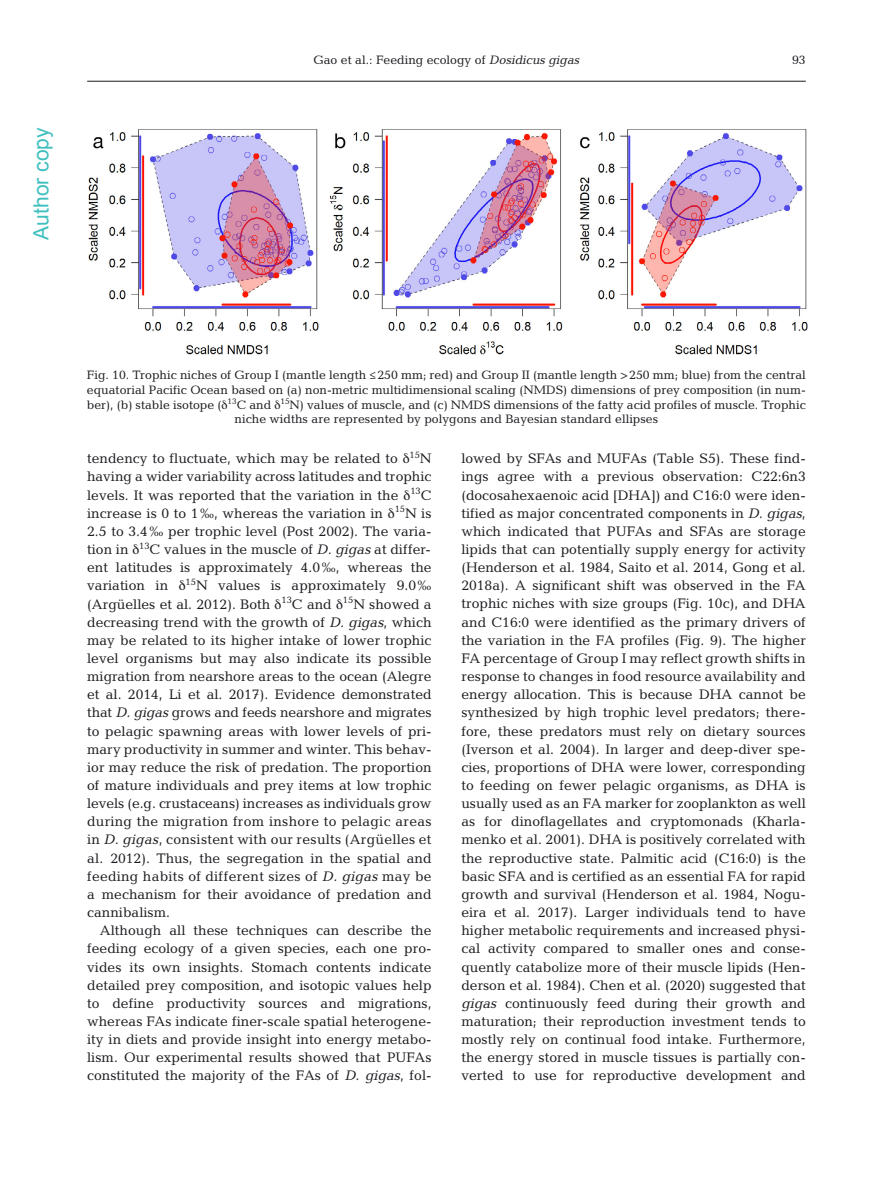
<style>
.page{position:relative;width:893px;height:1178px;background:#fff}
.page>*{position:absolute;margin:0;border:0;box-sizing:border-box;transform-origin:0 0}
.t1{font:21px "Arial";color:#40bfbf}
.t2{font:13.95px/18.1px "Candida Pro";color:#1b1c20;text-align:justify}
.t3{font:12.3px/14.7px "Candida Pro";color:#1b1c20;text-align:center}
.s1{font-family:"Oblique Straight Plain"}
</style>
<div class="page">
<hr style="left:87px;top:81px;width:719px;height:1px;background:#1b1c20">
<img style="left:88px;top:129px;width:720px;height:226px">
<h1 class="t1" style="left:27px;top:240px;width:114px;rotate:-90deg">Author copy</h1>
<p class="t3" style="left:314px;top:53px;width:267px">Gao et al.: Feeding ecology of <span class="s1">Dosidicus gigas</span></p>
<p class="t3" style="left:792px;top:54px;width:15px">93</p>
<p class="t3" style="left:87px;top:369px;width:720px">Fig. 10. Trophic niches of Group I (mantle length ≤250 mm; red) and Group II (mantle length &gt;250 mm; blue) from the central equatorial Pacific Ocean based on (a) non-metric multidimensional scaling (NMDS) dimensions of prey composition (in num&shy;ber), (b) stable isotope ( <sup>13</sup>C and <sup>15</sup>N) values of muscle, and (c) NMDS dimensions of the fatty acid profiles of muscle. Trophic niche widths are represented by polygons and Bayesian standard ellipses</p>
<p class="t2" style="left:87px;top:451px;width:346px">tendency to fluctuate, which may be related to <sup>15</sup>N having a wider variability across latitudes and trophic levels. It was reported that the variation in the <sup>13</sup>C increase is 0 to 1‰, whereas the variation in <sup>15</sup>N is 2.5 to 3.4‰ per trophic level (Post 2002). The varia&shy;tion in <sup>13</sup>C values in the muscle of <span class="s1">D. gigas</span> at differ&shy;ent latitudes is approximately 4.0‰, whereas the variation in <sup>15</sup>N values is approximately 9.0‰ (Argüelles et al. 2012). Both <sup>13</sup>C and <sup>15</sup>N showed a decreasing trend with the growth of <span class="s1">D. gigas</span>, which may be related to its higher intake of lower trophic level organisms but may also indicate its possible migration from nearshore areas to the ocean (Alegre et al. 2014, Li et al. 2017). Evidence demonstrated that <span class="s1">D. gigas</span> grows and feeds nearshore and migrates to pelagic spawning areas with lower levels of pri&shy;mary productivity in summer and winter. This behav&shy;ior may reduce the risk of predation. The proportion of mature individuals and prey items at low trophic levels (e.g. crustaceans) increases as individuals grow during the migration from inshore to pelagic areas in <span class="s1">D. gigas</span>, consistent with our results (Argüelles et al. 2012). Thus, the segregation in the spatial and feeding habits of different sizes of <span class="s1">D. gigas</span> may be a mechanism for their avoidance of predation and cannibalism.</p>
<p class="t2" style="left:87px;top:923px;width:346px;text-indent:13px">Although all these techniques can describe the feeding ecology of a given species, each one pro&shy;vides its own insights. Stomach contents indicate detailed prey composition, and isotopic values help to define productivity sources and migrations, whereas FAs indicate finer-scale spatial heterogene&shy;ity in diets and provide insight into energy metabo&shy;lism. Our experimental results showed that PUFAs constituted the majority of the FAs of <span class="s1">D. gigas</span>, fol-</p>
<p class="t2" style="left:461px;top:451px;width:346px">lowed by SFAs and MUFAs (Table S5). These find&shy;ings agree with a previous observation: C22:6n3 (docosahexaenoic acid [DHA]) and C16:0 were iden&shy;tified as major concentrated components in <span class="s1">D. gigas</span>, which indicated that PUFAs and SFAs are storage lipids that can potentially supply energy for activity (Henderson et al. 1984, Saito et al. 2014, Gong et al.<br>2018a). A significant shift was observed in the FA trophic niches with size groups (Fig. 10c), and DHA and C16:0 were identified as the primary drivers of the variation in the FA profiles (Fig. 9). The higher FA percentage of Group I may reflect growth shifts in response to changes in food resource availability and energy allocation. This is because DHA cannot be synthesized by high trophic level predators; there&shy;fore, these predators must rely on dietary sources (Iverson et al. 2004). In larger and deep-diver spe&shy;cies, proportions of DHA were lower, corresponding to feeding on fewer pelagic organisms, as DHA is usually used as an FA marker for zooplankton as well as for dinoflagellates and cryptomonads (Kharla&shy;menko et al. 2001). DHA is positively correlated with the reproductive state. Palmitic acid (C16:0) is the basic SFA and is certified as an essential FA for rapid growth and survival (Henderson et al. 1984, Nogu - eira et al. 2017). Larger individuals tend to have higher metabolic requirements and increased physi&shy;cal activity compared to smaller ones and conse&shy;quently catabolize more of their muscle lipids (Hen&shy;derson et al. 1984). Chen et al. (2020) suggested that <span class="s1">gigas</span> continuously feed during their growth and maturation; their reproduction investment tends to mostly rely on continual food intake. Furthermore, the energy stored in muscle tissues is partially con&shy;verted to use for reproductive development and</p>
</div>
